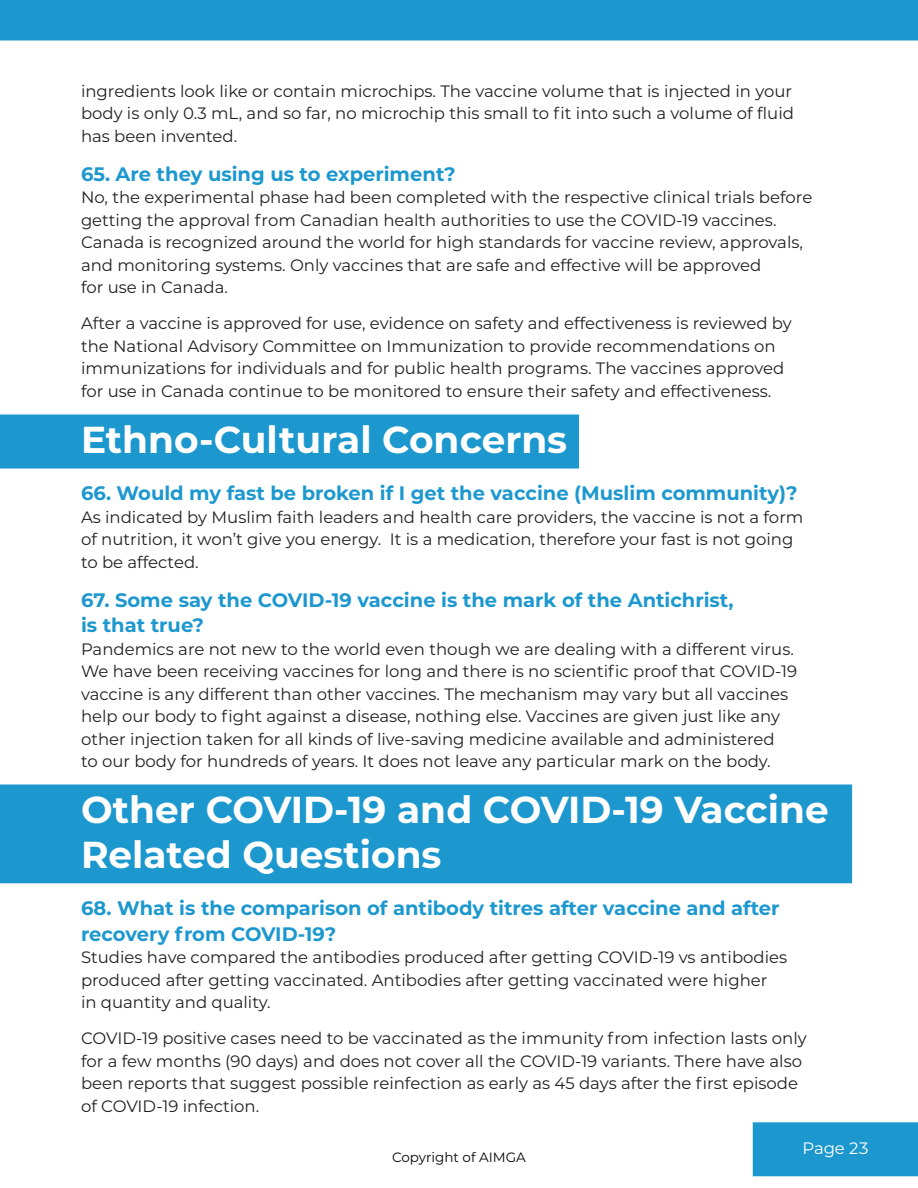
<style>
.page{position:relative;width:918px;height:1188px;background:#fff}
.page>*{position:absolute;margin:0;border:0;box-sizing:border-box;transform-origin:0 0}
.t1{font:700 37.5px/45px "Montserrat";color:#fff}
.t2{font:700 19.5px/25.5px "Montserrat";color:#1d98cf}
.t3{font:16.5px/22.5px "Montserrat";color:#231f20}
.t4{font:16.5px "Montserrat";letter-spacing:-.005em;color:#fff}
.t5{font:13.5px "Montserrat";color:#040503}
</style>
<div class="page">
<div style="left:753px;top:1122px;width:165px;height:54px;background:#1d98cf"></div>
<div style="left:0;top:0;width:918px;height:40px;background:#1d98cf"></div>
<div style="left:0;top:415px;width:579px;height:54px;background:#1d98cf"></div>
<div style="left:0;top:784px;width:852px;height:99px;background:#1d98cf"></div>
<p class="t3" style="left:81px;top:79px;width:714px;text-align:justify">ingredients look like or contain microchips. The vaccine volume that is injected in your body is only 0.3 mL, and so far, no microchip this small to fit into such a volume of fluid has been invented.</p>
<p class="t2" style="left:81px;top:160px;width:376px">65. Are they using us to experiment?</p>
<p class="t3" style="left:81px;top:186px;width:733px">No, the experimental phase had been completed with the respective clinical trials before getting the approval from Canadian health authorities to use the COVID-19 vaccines.<br>Canada is recognized around the world for high standards for vaccine review, approvals, and monitoring systems. Only vaccines that are safe and effective will be approved<br>for use in Canada.</p>
<p class="t3" style="left:81px;top:312px;width:712px">After a vaccine is approved for use, evidence on safety and effectiveness is reviewed by the National Advisory Committee on Immunization to provide recommendations on immunizations for individuals and for public health programs. The vaccines approved for use in Canada continue to be monitored to ensure their safety and effectiveness.</p>
<p class="t1" style="left:81px;top:416px;width:488px">Ethno-Cultural Concerns</p>
<p class="t2" style="left:81px;top:479px;width:718px">66. Would my fast be broken if I get the vaccine (Muslim community)?</p>
<p class="t3" style="left:81px;top:505px;width:724px">As indicated by Muslim faith leaders and health care providers, the vaccine is not a form of nutrition, it won’t give you energy. It is a medication, therefore your fast is not going to be affected.</p>
<p class="t2" style="left:81px;top:586px;width:654px">67. Some say the COVID-19 vaccine is the mark of the Antichrist, is that true?</p>
<p class="t3" style="left:81px;top:637px;width:718px">Pandemics are not new to the world even though we are dealing with a different virus.<br>We have been receiving vaccines for long and there is no scientific proof that COVID-19 vaccine is any different than other vaccines. The mechanism may vary but all vaccines help our body to fight against a disease, nothing else. Vaccines are given just like any other injection taken for all kinds of live-saving medicine available and administered<br>to our body for hundreds of years. It does not leave any particular mark on the body.</p>
<p class="t1" style="left:81px;top:786px;width:749px">Other COVID-19 and COVID-19 Vaccine<br>Related Questions</p>
<p class="t2" style="left:81px;top:895px;width:700px">68. What is the comparison of antibody titres after vaccine and after recovery from COVID-19?</p>
<p class="t3" style="left:81px;top:946px;width:708px">Studies have compared the antibodies produced after getting COVID-19 vs antibodies produced after getting vaccinated. Antibodies after getting vaccinated were higher<br>in quantity and quality.</p>
<p class="t3" style="left:81px;top:1027px;width:727px">COVID-19 positive cases need to be vaccinated as the immunity from infection lasts only for a few months (90 days) and does not cover all the COVID-19 variants. There have also been reports that suggest possible reinfection as early as 45 days after the first episode of COVID-19 infection.</p>
<p class="t5" style="left:392px;top:1148px;width:135px">Copyright of AIMGA</p>
<p class="t4" style="left:802px;top:1137px;width:67px">Page 23</p>
</div>
